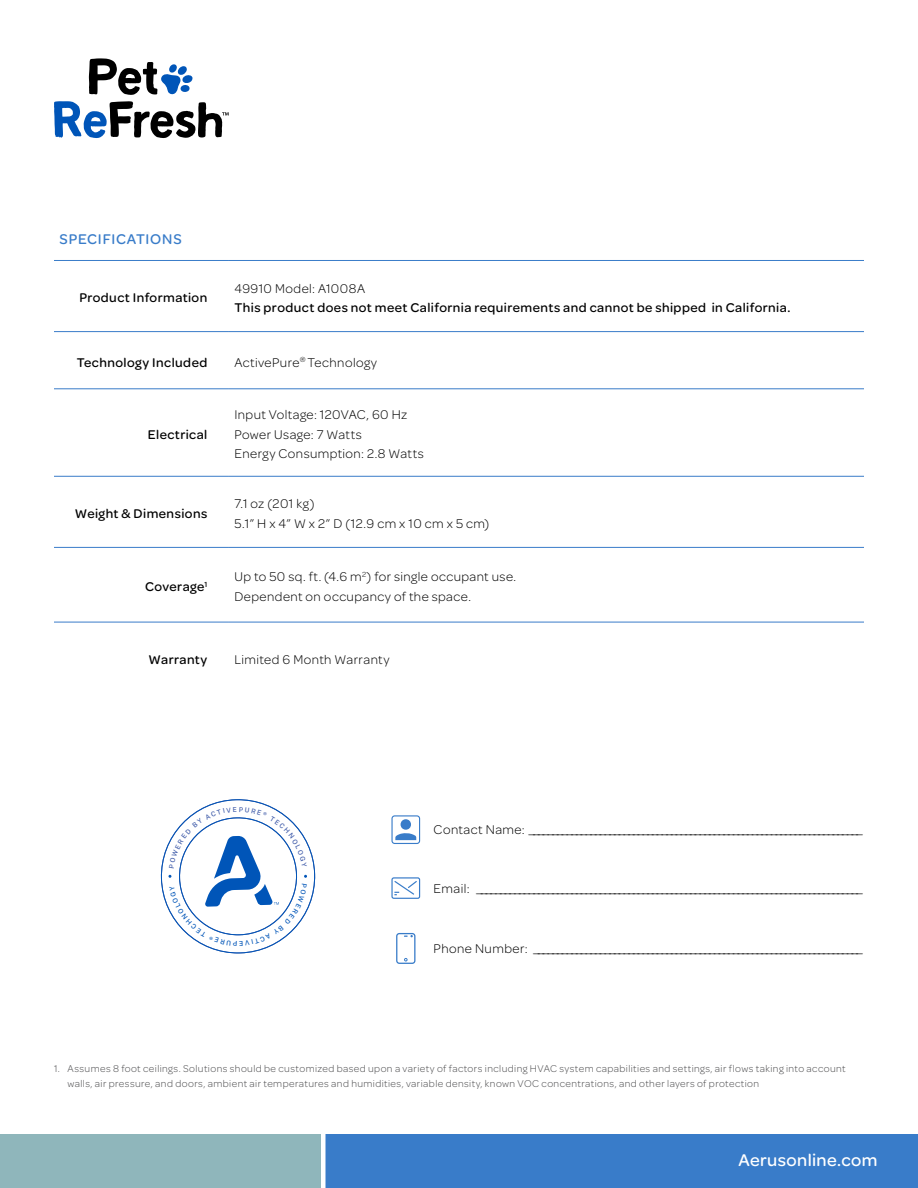
<style>
.page{position:relative;width:918px;height:1188px;background:#fff}
.page>*{position:absolute;margin:0;border:0;box-sizing:border-box;transform-origin:0 0}
.t1{font:500 18px "Omnes";letter-spacing:.025em;color:#fff}
.t2{font:500 15px "Omnes";letter-spacing:.055em;color:#397cc9}
.t3{font:300 13.5px/19.5px "Omnes";letter-spacing:.035em;color:#000}
.t4{font:500 13.5px "Omnes";letter-spacing:.035em;color:#000}
.t5{font:300 10.5px/15px "Omnes";letter-spacing:.04em;color:#4d4d4f}
</style>
<div class="page">
<div style="left:323px;top:1134px;width:595px;height:54px;background:#397cc9"></div>
<div style="left:0;top:1134px;width:324px;height:54px;background:#8fb6bb"></div>
<div style="left:321px;top:1132px;width:5px;height:56px;background:#fff"></div>
<svg style="left:89px;top:58px;width:104px;height:37px"></svg>
<svg style="left:54px;top:101px;width:175px;height:37px"></svg>
<hr style="left:54px;top:260px;width:175px;height:1px;background:#397cc9">
<hr style="left:229px;top:260px;width:635px;height:1px;background:#397cc9">
<hr style="left:54px;top:331px;width:175px;height:1px;background:#397cc9">
<hr style="left:229px;top:331px;width:635px;height:1px;background:#397cc9">
<hr style="left:54px;top:389px;width:175px;height:1px;background:#397cc9">
<hr style="left:54px;top:476px;width:175px;height:1px;background:#397cc9">
<hr style="left:229px;top:389px;width:635px;height:1px;background:#397cc9">
<hr style="left:229px;top:476px;width:635px;height:1px;background:#397cc9">
<hr style="left:54px;top:547px;width:175px;height:1px;background:#397cc9">
<hr style="left:229px;top:547px;width:635px;height:1px;background:#397cc9">
<hr style="left:54px;top:622px;width:175px;height:1px;background:#397cc9">
<hr style="left:229px;top:622px;width:635px;height:1px;background:#397cc9">
<svg style="left:391px;top:877px;width:30px;height:22px"></svg>
<svg style="left:405px;top:935px;width:8px;height:2px"></svg>
<div style="left:396px;top:933px;width:19px;height:31px;border:1px solid #397cc9;border-radius:3px"></div>
<svg style="left:395px;top:833px;width:21px;height:7px"></svg>
<div style="left:401px;top:819px;width:10px;height:11px;background:#397cc9;border-radius:50%"></div>
<div style="left:391px;top:815px;width:29px;height:29px;border:1px solid #397cc9;border-radius:3px"></div>
<svg style="left:161px;top:799px;width:154px;height:154px"></svg>
<p class="t2" style="left:60px;top:229px;width:124px">SPECIFICATIONS</p>
<p class="t4" style="left:79px;top:289px;width:130px">Product Information</p>
<p class="t3" style="left:234px;top:278px;width:132px">49910 Model: A1008A</p>
<p class="t4" style="left:234px;top:298px;width:558px">This product does not meet California requirements and cannot be shipped in California.</p>
<p class="t4" style="left:77px;top:353px;width:132px">Technology Included</p>
<p class="t3" style="left:234px;top:352px;width:144px">ActivePure<sup>®</sup> Technology</p>
<p class="t4" style="left:148px;top:425px;width:61px">Electrical</p>
<p class="t3" style="left:234px;top:404px;width:191px">Input Voltage: 120VAC, 60 Hz<br>Power Usage: 7 Watts<br>Energy Consumption: 2.8 Watts</p>
<p class="t4" style="left:75px;top:505px;width:134px">Weight &amp; Dimensions</p>
<p class="t3" style="left:234px;top:494px;width:256px">7.1 oz (201 kg)<br>5.1” H x 4” W x 2” D (12.9 cm x 10 cm x 5 cm)</p>
<p class="t4" style="left:145px;top:577px;width:64px">Coverage<sup>1</sup></p>
<p class="t3" style="left:234px;top:566px;width:283px">Up to 50 sq. ft. (4.6 m<sup>2</sup>) for single occupant use.<br>Dependent on occupancy of the space.</p>
<p class="t4" style="left:149px;top:650px;width:60px">Warranty</p>
<p class="t3" style="left:234px;top:649px;width:157px">Limited 6 Month Warranty</p>
<p class="t3" style="left:434px;top:819px;width:431px">Contact Name: ______________________________________________________________________</p>
<p class="t3" style="left:434px;top:878px;width:431px">Email: _________________________________________________________________________________</p>
<p class="t3" style="left:434px;top:938px;width:431px">Phone Number: _____________________________________________________________________</p>
<p class="t5" style="left:68px;top:1060px;width:780px;text-indent:-14px">1. Assumes 8 foot ceilings. Solutions should be customized based upon a variety of factors including HVAC system capabilities and settings, air flows taking into account walls, air pressure, and doors, ambient air temperatures and humidities, variable density, known VOC concentrations, and other layers of protection</p>
<h1 class="t1" style="left:738px;top:1147px;width:141px">Aerusonline.com</h1>
<h1 class="t1" style="left:691px;top:1147px;width:108px">www.AerusO</h1>
</div>
